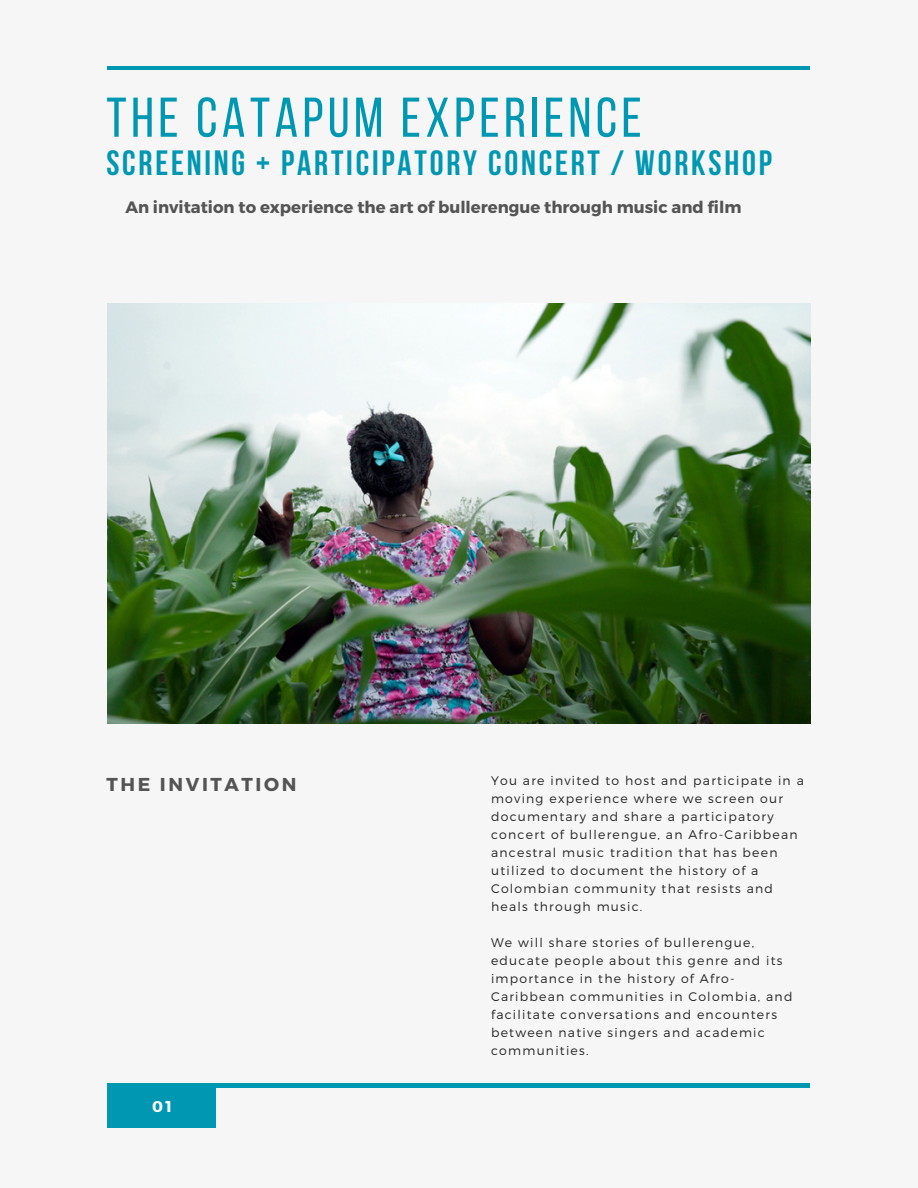
<style>
.page{position:relative;width:918px;height:1188px;background:#f6f6f6}
.page>*{position:absolute;margin:0;border:0;box-sizing:border-box;transform-origin:0 0}
.t1{font:55.95px "Bebas Neue";letter-spacing:.08em;color:#0097b2}
.t2{font:700 34.95px "Bebas Neue";letter-spacing:.08em;color:#0097b2}
.t3{font:700 18.6px "Montserrat";letter-spacing:.14em;color:#545454}
.t4{font:700 16.5px "Montserrat";color:#545454}
.t5{font:700 15.6px "Montserrat";color:#fff}
.t6{font:300 12.45px/18px "Montserrat";letter-spacing:.1em;color:#222}
</style>
<div class="page">
<hr style="left:107px;top:67px;width:703px;height:3px;background:#0097b2">
<div style="left:107px;top:1084px;width:108px;height:44px;background:#0097b2"></div>
<hr style="left:107px;top:1084px;width:703px;height:3px;background:#0097b2">
<img style="left:107px;top:303px;width:703px;height:420px">
<p class="t1" style="left:106px;top:95px;width:537px">THE CATAPUM EXPERIENCE</p>
<p class="t2" style="left:106px;top:149px;width:667px">SCREENING + PARTICIPATORY CONCERT / WORKSHOP</p>
<p class="t4" style="left:125px;top:197px;width:618px">An invitation to experience the art of bullerengue through music and film</p>
<p class="t3" style="left:107px;top:772px;width:191px">THE INVITATION</p>
<p class="t6" style="left:491px;top:771px;width:314px">You are invited to host and participate in a moving experience where we screen our documentary and share a participatory concert of bullerengue, an Afro-Caribbean ancestral music tradition that has been utilized to document the history of a Colombian community that resists and heals through music.</p>
<p class="t6" style="left:491px;top:933px;width:303px">We will share stories of bullerengue, educate people about this genre and its importance in the history of Afro-Caribbean communities in Colombia, and facilitate conversations and encounters between native singers and academic communities.</p>
<p class="t5" style="left:152px;top:1096px;width:21px">01</p>
</div>
